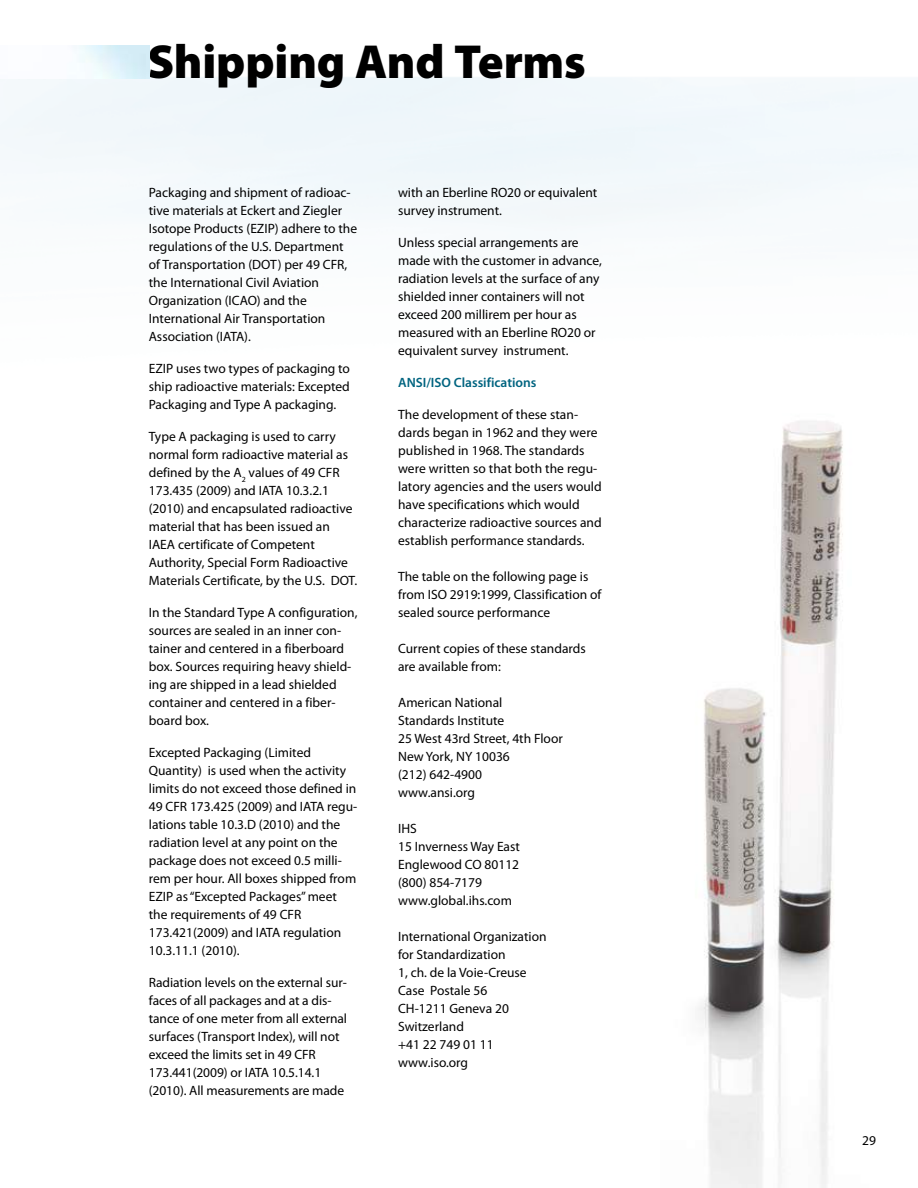
<style>
.page{position:relative;width:918px;height:1188px;background:#fff}
.page>*{position:absolute;margin:0;border:0;box-sizing:border-box;transform-origin:0 0}
.t1{font:900 48px "Myriad Pro";letter-spacing:-.005em;color:#000}
.t2{font:13.5px/18px "Myriad Pro";color:#000}
.t3{font:600 13.5px "Myriad Pro";color:#006480}
</style>
<div class="page">
<div style="left:0;top:77px;width:918px;height:149px;background:#f2f8fb"></div>
<img style="left:698px;top:421px;width:145px;height:767px">
<h1 class="t1" style="left:147px;top:34px;width:440px">Shipping And Terms</h1>
<p class="t2" style="left:149px;top:183px;width:210px">Packaging and shipment of radioac&shy;tive materials at Eckert and Ziegler Isotope Products (EZIP) adhere to the regulations of the U.S. Department of Transportation (DOT) per 49 CFR, the International Civil Aviation Organization (ICAO) and the International Air Transportation Association (IATA).</p>
<p class="t2" style="left:149px;top:359px;width:203px;text-align:justify">EZIP uses two types of packaging to ship radioactive materials: Excepted Packaging and Type A packaging.</p>
<p class="t2" style="left:149px;top:427px;width:210px">Type A packaging is used to carry normal form radioactive material as defined by the A<sub>2</sub> values of 49 CFR 173.435 (2009) and IATA 10.3.2.1 (2010) and encapsulated radioactive material that has been issued an IAEA certificate of Competent Authority, Special Form Radioactive Materials Certificate, by the U.S. DOT.</p>
<p class="t2" style="left:149px;top:604px;width:210px">In the Standard Type A configuration, sources are sealed in an inner con&shy;tainer and centered in a fiberboard box. Sources requiring heavy shield&shy;ing are shipped in a lead shielded container and centered in a fiber&shy;board box.</p>
<p class="t2" style="left:149px;top:744px;width:210px">Excepted Packaging (Limited<br>Quantity) is used when the activity limits do not exceed those defined in<br>49 CFR 173.425 (2009) and IATA regu&shy;lations table 10.3.D (2010) and the radiation level at any point on the package does not exceed 0.5 milli&shy;rem per hour. All boxes shipped from<br>EZIP as “Excepted Packages” meet the requirements of 49 CFR<br>173.421(2009) and IATA regulation<br>10.3.11.1 (2010).</p>
<p class="t2" style="left:149px;top:974px;width:200px">Radiation levels on the external sur&shy;faces of all packages and at a dis&shy;tance of one meter from all external surfaces (Transport Index), will not exceed the limits set in 49 CFR 173.441(2009) or IATA 10.5.14.1 (2010). All measurements are made</p>
<p class="t2" style="left:398px;top:183px;width:201px">with an Eberline RO20 or equivalent survey instrument.</p>
<p class="t2" style="left:398px;top:233px;width:205px">Unless special arrangements are made with the customer in advance, radiation levels at the surface of any shielded inner containers will not exceed 200 millirem per hour as measured with an Eberline RO20 or equivalent survey instrument.</p>
<p class="t3" style="left:398px;top:374px;width:140px">ANSI/ISO Classifications</p>
<p class="t2" style="left:398px;top:405px;width:205px">The development of these stan&shy;dards began in 1962 and they were published in 1968. The standards were written so that both the regu&shy;latory agencies and the users would have specifications which would characterize radioactive sources and establish performance standards.</p>
<p class="t2" style="left:398px;top:567px;width:205px">The table on the following page is from ISO 2919:1999, Classification of sealed source performance</p>
<p class="t2" style="left:398px;top:639px;width:189px">Current copies of these standards are available from:</p>
<p class="t2" style="left:398px;top:693px;width:166px">American National<br>Standards Institute<br>25 West 43rd Street, 4th Floor<br>New York, NY 10036<br>(212) 642-4900<br>www.ansi.org</p>
<p class="t2" style="left:398px;top:819px;width:123px">IHS<br>15 Inverness Way East<br>Englewood CO 80112 (800) 854-7179 www.global.ihs.com</p>
<p class="t2" style="left:398px;top:927px;width:150px">International Organization for Standardization<br>1, ch. de la Voie-Creuse<br>Case Postale 56<br>CH-1211 Geneva 20<br>Switzerland<br>+41 22 749 01 11 www.iso.org</p>
<p class="t2" style="left:862px;top:1131px;width:15px">29</p>
</div>
